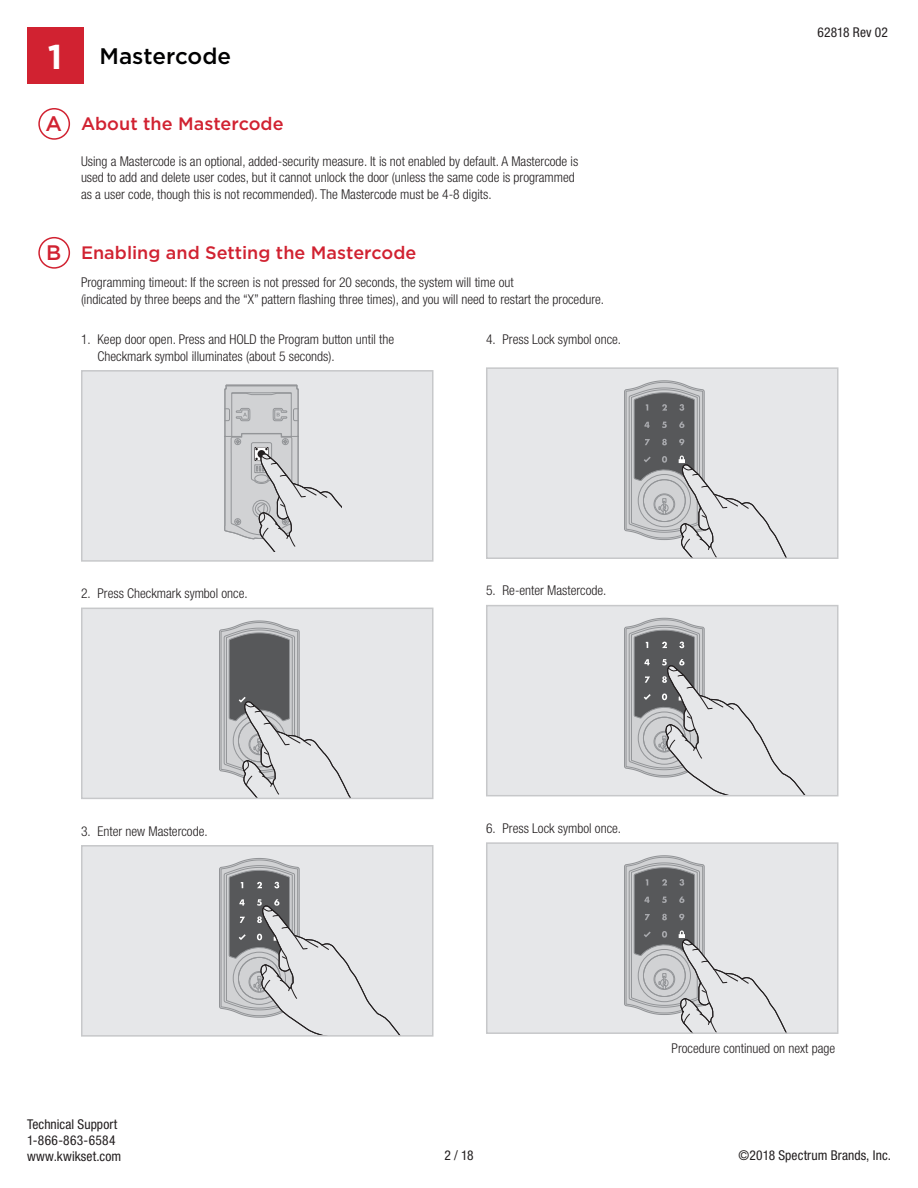
<style>
.page{position:relative;width:918px;height:1188px;background:#fff}
.page>*{position:absolute;margin:0;border:0;box-sizing:border-box;transform-origin:0 0}
.t1{font:700 34.5px "Gotham";color:#fff}
.t2{font:500 22.5px "Gotham";color:#000001}
.t3{font:500 21px "Gotham";color:#d12231}
.t4{font:500 18px "Gotham";color:#d12231}
.t5{font:300 condensed 13.5px/16.2px "Helvetica Neue LT Std";color:#231f20}
.t6{font:condensed 13.5px/16.2px "Helvetica Neue LT Std";letter-spacing:.01em;color:#231f20}
</style>
<div class="page">
<div style="left:82px;top:371px;width:351px;height:190px;background:#e6e7e9"></div>
<svg style="left:224px;top:384px;width:118px;height:168px"></svg>
<div style="left:81px;top:370px;width:353px;height:192px;border:2px solid #c7c8ca"></div>
<div style="left:82px;top:608px;width:351px;height:190px;background:#e6e7e9"></div>
<svg style="left:219px;top:620px;width:131px;height:176px"></svg>
<div style="left:81px;top:608px;width:353px;height:191px;border:2px solid #c7c8ca"></div>
<div style="left:82px;top:846px;width:351px;height:190px;background:#e6e7e9"></div>
<svg style="left:219px;top:858px;width:181px;height:176px"></svg>
<div style="left:81px;top:845px;width:353px;height:192px;border:2px solid #c7c8ca"></div>
<div style="left:487px;top:368px;width:351px;height:190px;background:#e6e7e9"></div>
<svg style="left:624px;top:380px;width:162px;height:176px"></svg>
<div style="left:486px;top:367px;width:352px;height:192px;border:2px solid #c7c8ca"></div>
<div style="left:487px;top:606px;width:351px;height:190px;background:#e6e7e9"></div>
<svg style="left:624px;top:617px;width:180px;height:176px"></svg>
<div style="left:486px;top:605px;width:352px;height:191px;border:2px solid #c7c8ca"></div>
<div style="left:487px;top:843px;width:351px;height:190px;background:#e6e7e9"></div>
<svg style="left:624px;top:855px;width:162px;height:176px"></svg>
<div style="left:486px;top:842px;width:352px;height:192px;border:2px solid #c7c8ca"></div>
<div style="left:27px;top:27px;width:56px;height:57px;background:#d12231"></div>
<div style="left:38px;top:108px;width:32px;height:32px;border:2px solid #d12231;border-radius:50%"></div>
<div style="left:38px;top:237px;width:32px;height:32px;border:2px solid #d12231;border-radius:50%"></div>
<p class="t6" style="left:818px;top:24px;width:72px">62818 Rev 02</p>
<h1 class="t1" style="left:48px;top:34px;width:16px">1</h1>
<h2 class="t2" style="left:99px;top:42px;width:133px">Mastercode</h2>
<h3 class="t3" style="left:45px;top:110px;width:18px">A</h3>
<h3 class="t4" style="left:81px;top:112px;width:204px">About the Mastercode</h3>
<p class="t5" style="left:81px;top:153px;width:499px">Using a Mastercode is an optional, added-security measure. It is not enabled by default. A Mastercode is used to add and delete user codes, but it cannot unlock the door (unless the same code is programmed as a user code, though this is not recommended). The Mastercode must be 4-8 digits.</p>
<h3 class="t3" style="left:46px;top:239px;width:17px">B</h3>
<h3 class="t4" style="left:81px;top:241px;width:337px">Enabling and Setting the Mastercode</h3>
<p class="t5" style="left:81px;top:274px;width:525px">Programming timeout: If the screen is not pressed for 20 seconds, the system will time out<br>(indicated by three beeps and the “X” pattern flashing three times), and you will need to restart the procedure.</p>
<p class="t5" style="left:98px;top:331px;width:298px;text-indent:-16px">1. Keep door open. Press and HOLD the Program button until the<br>Checkmark symbol illuminates (about 5 seconds).</p>
<p class="t5" style="left:486px;top:331px;width:137px">4. Press Lock symbol once.</p>
<p class="t5" style="left:81px;top:585px;width:168px">2. Press Checkmark symbol once.</p>
<p class="t5" style="left:486px;top:582px;width:122px">5. Re-enter Mastercode.</p>
<p class="t5" style="left:81px;top:823px;width:128px">3. Enter new Mastercode.</p>
<p class="t6" style="left:27px;top:1116px;width:96px">Technical Support<br>1-866-863-6584 www.kwikset.com</p>
<p class="t5" style="left:486px;top:820px;width:137px">6. Press Lock symbol once.</p>
<p class="t6" style="left:444px;top:1147px;width:31px">2 / 18</p>
<p class="t5" style="left:672px;top:1040px;width:165px">Procedure continued on next page</p>
<p class="t6" style="left:738px;top:1147px;width:154px">©2018 Spectrum Brands, Inc.</p>
</div>
